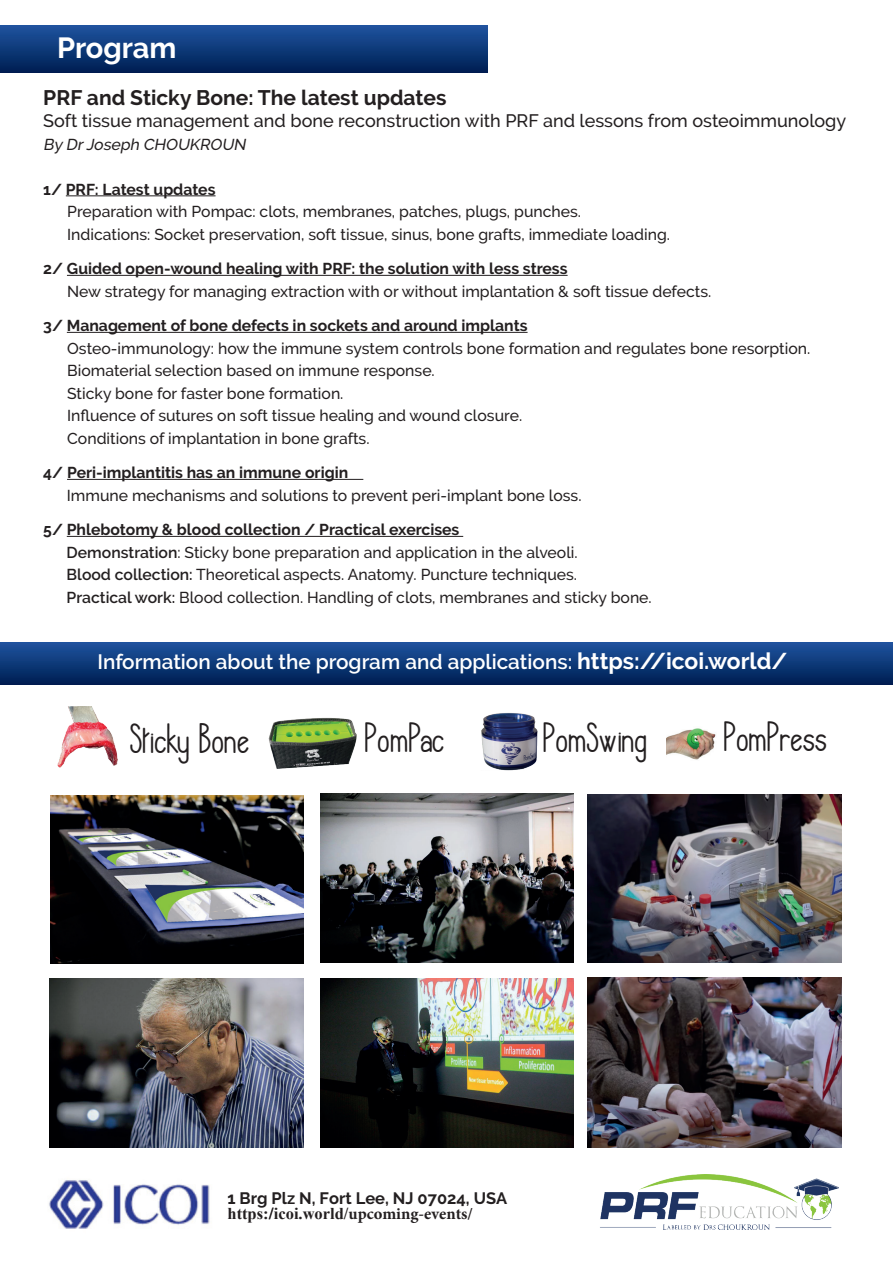
<style>
.page{position:relative;width:893px;height:1263px;background:#fff}
.page>*{position:absolute;margin:0;border:0;box-sizing:border-box;transform-origin:0 0}
.t1{font:37.05px "hlmt rounded";color:#231f20}
.t2{font:700 28.95px "Raleway";color:#fff}
.t3{font:700 21px "Raleway";color:#231f20}
.t4{font:600 20.7px "Raleway";color:#fff}
.t5{font:500 18px "Raleway";color:#231f20}
.t6{font:700 16.5px "Times New Roman";color:#231f20}
.t7{font:700 16.5px "Raleway";color:#231f20}
.t8{font:500 15.75px/22.5px "Raleway";color:#231f20}
.t9{font:700 15.75px "Raleway";color:#231f20}
.t10{font:italic 500 15.75px "Raleway";color:#231f20}
.s1{font-weight:700}
.s2{font-weight:600}
.s3{font-weight:700;font-size:22.8px}
.s4{font-family:"Minion Pro"}
</style>
<div class="page">
<div style="left:0;top:26px;width:487px;height:46px;background:linear-gradient(to bottom,#1e539f,#002055)"></div>
<div style="left:0;top:642px;width:893px;height:42px;background:linear-gradient(to bottom,#2054a0,#002054)"></div>
<hr style="left:66px;top:195px;width:150px;height:1px;background:#231f20">
<hr style="left:67px;top:275px;width:501px;height:1px;background:#231f20">
<hr style="left:67px;top:332px;width:461px;height:1px;background:#231f20">
<hr style="left:67px;top:479px;width:296px;height:1px;background:#231f20">
<hr style="left:67px;top:536px;width:396px;height:1px;background:#231f20">
<img style="left:600px;top:1175px;width:239px;height:55px">
<img style="left:481px;top:713px;width:57px;height:58px">
<img style="left:268px;top:718px;width:89px;height:51px">
<img style="left:666px;top:728px;width:50px;height:32px">
<img style="left:57px;top:707px;width:61px;height:61px">
<img style="left:50px;top:978px;width:253px;height:169px">
<img style="left:320px;top:978px;width:253px;height:169px">
<img style="left:320px;top:794px;width:253px;height:168px">
<img style="left:51px;top:795px;width:252px;height:168px">
<img style="left:588px;top:794px;width:253px;height:168px">
<img style="left:588px;top:977px;width:253px;height:170px">
<img style="left:49px;top:1180px;width:161px;height:49px">
<h2 class="t2" style="left:57px;top:31px;width:121px">Program</h2>
<h3 class="t3" style="left:43px;top:85px;width:405px">PRF and Sticky Bone: The latest updates</h3>
<p class="t5" style="left:43px;top:110px;width:804px">Soft tissue management and bone reconstruction with PRF and lessons from osteoimmunology</p>
<p class="t10" style="left:43px;top:135px;width:207px">By DrJoseph CHOUKROUN</p>
<p class="t9" style="left:43px;top:180px;width:174px">1/ PRF: Latest updates</p>
<p class="t8" style="left:67px;top:200px;width:604px">Preparation with Pompac: clots, membranes, patches, plugs, punches.<br>Indications: Socket preservation, soft tissue, sinus, bone grafts, immediate loading.</p>
<p class="t9" style="left:43px;top:260px;width:526px">2/ Guided open-wound healing with PRF: the solution with less stress</p>
<p class="t8" style="left:67px;top:280px;width:646px">New strategy for managing extraction with or without implantation &amp; soft tissue defects.</p>
<p class="t9" style="left:43px;top:317px;width:486px">3/ Management of bone defects in sockets and around implants</p>
<p class="t8" style="left:67px;top:337px;width:745px">Osteo-immunology: how the immune system controls bone formation and regulates bone resorption.<br>Biomaterial selection based on immune response.<br>Sticky bone for faster bone formation.<br>Influence of sutures on soft tissue healing and wound closure.<br>Conditions of implantation in bone grafts.</p>
<p class="t9" style="left:43px;top:464px;width:306px">4/ Peri-implantitis has an immune origin</p>
<p class="t8" style="left:67px;top:484px;width:516px">Immune mechanisms and solutions to prevent peri-implant bone loss.</p>
<p class="t8" style="left:67px;top:518px;width:587px;text-indent:-23px"><span class="s1">5/ Phlebotomy &amp; blood collection / Practical exercises<br></span><span class="s2">Demonstration</span>: Sticky bone preparation and application in the alveoli.<br><span class="s2">Blood collection:</span> Theoretical aspects. Anatomy. Puncture techniques.<br><span class="s2">Practical work:</span> Blood collection. Handling of clots, membranes and sticky bone.</p>
<h3 class="t4" style="left:98px;top:650px;width:691px">Information about the program and applications: <span class="s3">https://icoi.world/</span></h3>
<h1 class="t1" style="left:131px;top:720px;width:121px">Sticky Bone</h1>
<h1 class="t1" style="left:365px;top:718px;width:82px">PomPac</h1>
<h1 class="t1" style="left:544px;top:718px;width:106px">PomSwing</h1>
<h1 class="t1" style="left:724px;top:717px;width:105px">PomPress</h1>
<p class="t7" style="left:227px;top:1188px;width:281px">1 Brg Plz N, Fort Lee, NJ 07024, USA</p>
<p class="t6" style="left:227px;top:1201px;width:247px">https:/icoi.world/<span class="s4">upcoming-events/</span></p>
</div>
